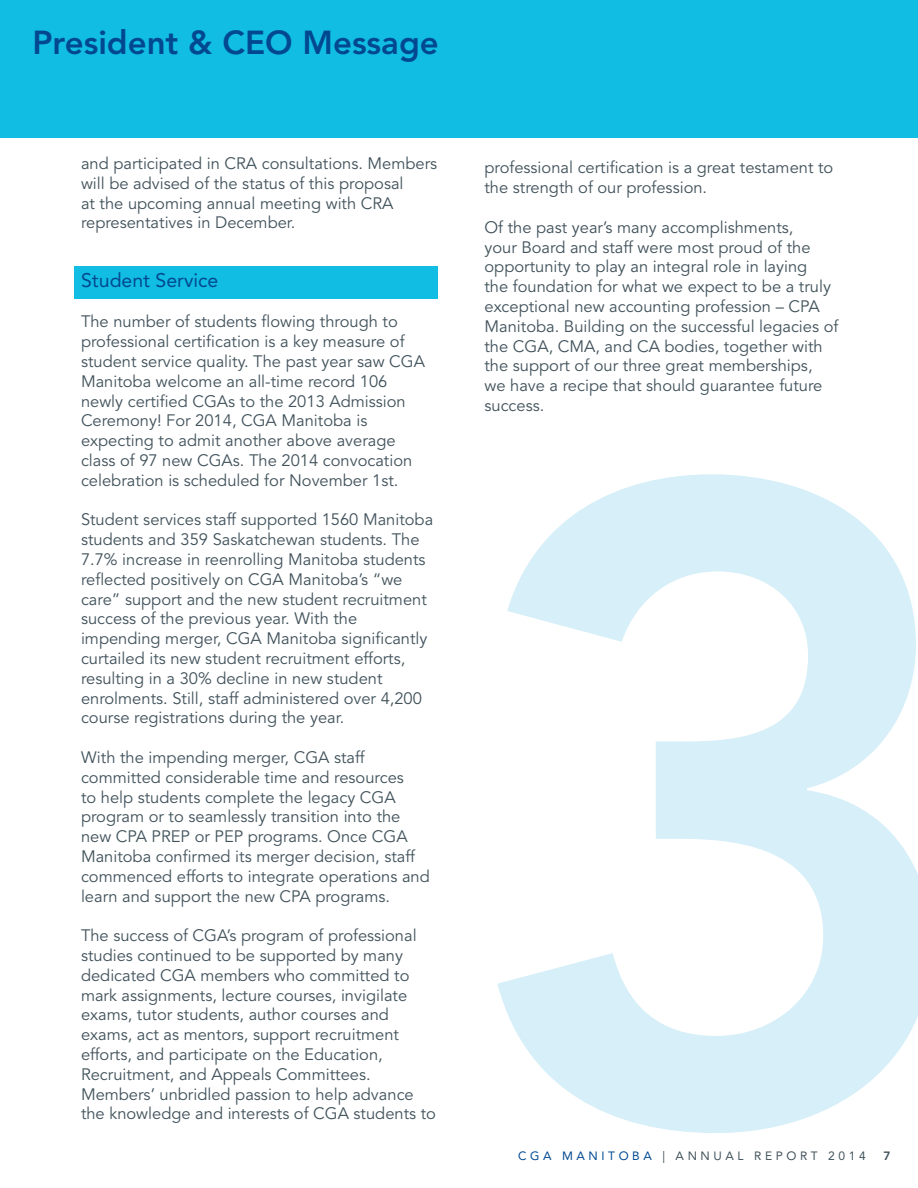
<style>
.page{position:relative;width:918px;height:1188px;background:#fff}
.page>*{position:absolute;margin:0;border:0;box-sizing:border-box;transform-origin:0 0}
.t1{font:800 900px "Avenir LT Std";color:#d6eff8}
.t2{font:800 33px "Avenir LT Std";color:#014890}
.t3{font:19.5px "Avenir LT Std";color:#014890}
.t4{font:16.5px/19.8px "Avenir LT Std";color:#41525b}
.t5{font:12px "Avenir LT Std";letter-spacing:.3em;color:#41525b}
.t6{font:800 12px "Avenir LT Std";color:#41525b}
.s1{color:#014890}
</style>
<div class="page">
<div style="left:0;top:0;width:918px;height:138px;background:#11bde2"></div>
<div style="left:74px;top:266px;width:364px;height:32px;background:#11bde2"></div>
<p class="t2" style="left:32px;top:23px;width:408px">President &amp; CEO Message</p>
<p class="t4" style="left:81px;top:154px;width:358px">and participated in CRA consultations. Members will be advised of the status of this proposal<br>at the upcoming annual meeting with CRA representatives in December.</p>
<p class="t3" style="left:81px;top:269px;width:139px">Student Service</p>
<p class="t4" style="left:81px;top:312px;width:346px">The number of students flowing through to professional certification is a key measure of student service quality. The past year saw CGA Manitoba welcome an all-time record 106 newly certified CGAs to the 2013 Admission Ceremony! For 2014, CGA Manitoba is expecting to admit another above average class of 97 new CGAs. The 2014 convocation celebration is scheduled for November 1st.</p>
<p class="t4" style="left:81px;top:510px;width:354px">Student services staff supported 1560 Manitoba students and 359 Saskatchewan students. The 7.7% increase in reenrolling Manitoba students reflected positively on CGA Manitoba’s “we care” support and the new student recruitment success of the previous year. With the impending merger, CGA Manitoba significantly curtailed its new student recruitment efforts, resulting in a 30% decline in new student enrolments. Still, staff administered over 4,200 course registrations during the year.</p>
<p class="t4" style="left:81px;top:748px;width:350px">With the impending merger, CGA staff committed considerable time and resources<br>to help students complete the legacy CGA program or to seamlessly transition into the new CPA PREP or PEP programs. Once CGA Manitoba confirmed its merger decision, staff commenced efforts to integrate operations and learn and support the new CPA programs.</p>
<p class="t4" style="left:81px;top:926px;width:357px">The success of CGA’s program of professional studies continued to be supported by many dedicated CGA members who committed to mark assignments, lecture courses, invigilate exams, tutor students, author courses and exams, act as mentors, support recruitment efforts, and participate on the Education, Recruitment, and Appeals Committees.<br>Members’ unbridled passion to help advance the knowledge and interests of CGA students to</p>
<p class="t4" style="left:484px;top:158px;width:350px">professional certification is a great testament to the strength of our profession.</p>
<p class="t4" style="left:484px;top:218px;width:355px">Of the past year’s many accomplishments,<br>your Board and staff were most proud of the opportunity to play an integral role in laying<br>the foundation for what we expect to be a truly exceptional new accounting profession – CPA Manitoba. Building on the successful legacies of the CGA, CMA, and CA bodies, together with the support of our three great memberships,<br>we have a recipe that should guarantee future success.</p>
<p class="t1" style="left:456px;top:277px;width:534px">3</p>
<p class="t5" style="left:518px;top:1149px;width:349px"><span class="s1">CGA MANITOBA</span> | ANNUAL REPORT 2014</p>
<p class="t6" style="left:883px;top:1149px;width:9px">7</p>
</div>
